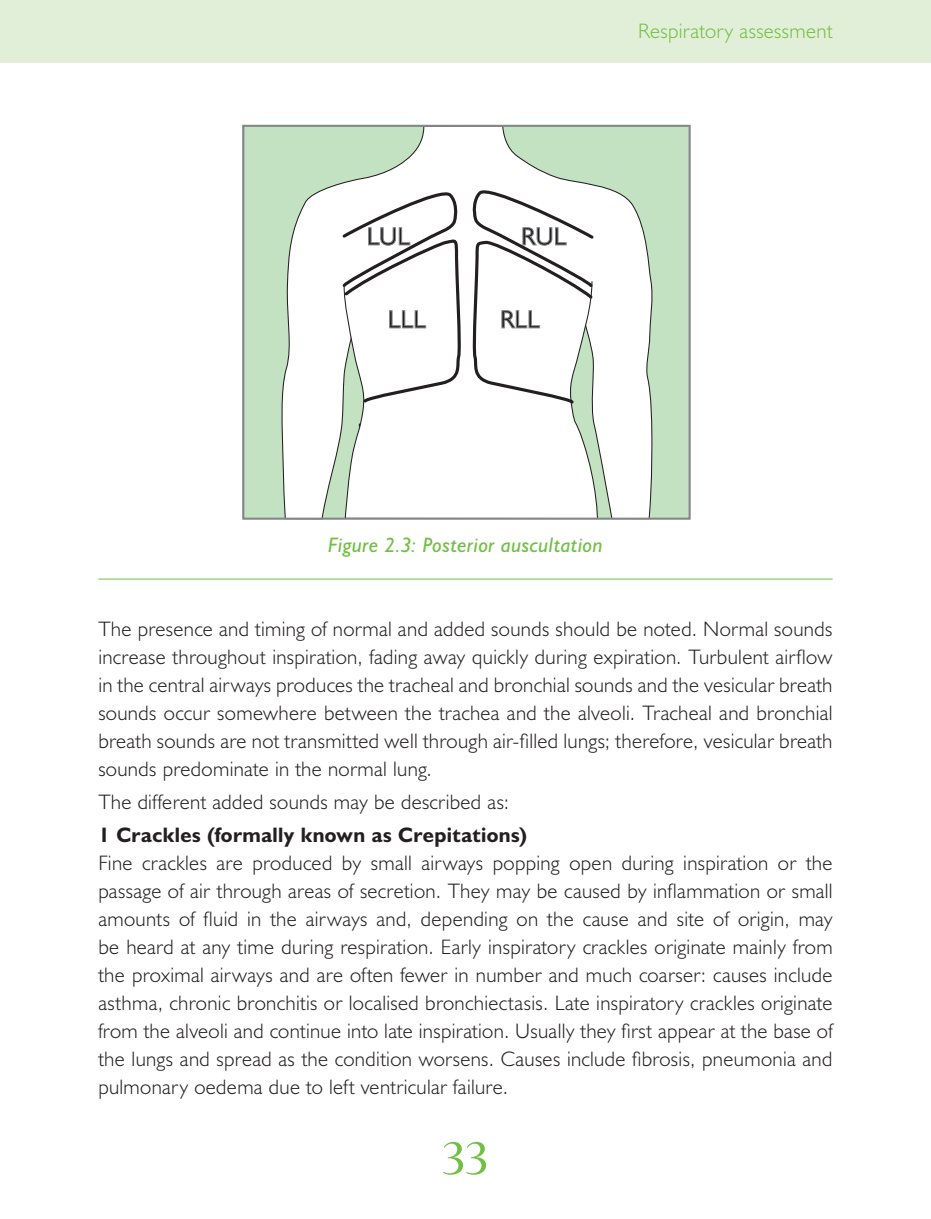
<style>
.page{position:relative;width:931px;height:1219px;background:#fff}
.page>*{position:absolute;margin:0;border:0;box-sizing:border-box;transform-origin:0 0}
.t1{font:54.25px "Nueva";color:#71bf44}
.t2{font:300 21px/28px "Humanist 521 BT";letter-spacing:.015em;color:#231f20;text-align:justify}
.t3{font:700 21px "Humanist 521 BT";letter-spacing:.02em;color:#231f20}
.t4{font:italic 21px "Humanist 521 BT";letter-spacing:.015em;color:#71bf44}
.t5{font:300 21px "Humanist 521 BT";letter-spacing:.015em;color:#71bf44}
</style>
<div class="page">
<div style="left:0;top:0;width:931px;height:62px;background:#e2efd8"></div>
<div style="left:242px;top:125px;width:446px;height:392px;background:#c3e2c2"></div>
<svg style="left:281px;top:128px;width:372px;height:389px;fill:#fff"></svg>
<svg style="left:343px;top:280px;width:255px;height:237px;background:#f8faf8"></svg>
<div style="left:242px;top:125px;width:449px;height:395px;border:2px solid #848689"></div>
<svg style="left:340px;top:185px;width:256px;height:221px;background:#e8e8e7"></svg>
<hr style="left:98px;top:578px;width:735px;height:1px;background:#71bf44">
<p class="t5" style="left:638px;top:17px;width:196px">Respiratory assessment</p>
<p class="t4" style="left:328px;top:531px;width:276px">Figure 2.3: Posterior auscultation</p>
<p class="t2" style="left:98px;top:614px;width:736px">The presence and timing of normal and added sounds should be noted. Normal sounds increase throughout inspiration, fading away quickly during expiration. Turbulent airflow in the central airways produces the tracheal and bronchial sounds and the vesicular breath sounds occur somewhere between the trachea and the alveoli. Tracheal and bronchial breath sounds are not transmitted well through air-filled lungs; therefore, vesicular breath sounds predominate in the normal lung.</p>
<p class="t2" style="left:98px;top:787px;width:412px">The different added sounds may be described as:</p>
<p class="t3" style="left:98px;top:821px;width:430px">1 Crackles (formally known as Crepitations)</p>
<p class="t2" style="left:98px;top:848px;width:736px">Fine crackles are produced by small airways popping open during inspiration or the passage of air through areas of secretion. They may be caused by inflammation or small amounts of fluid in the airways and, depending on the cause and site of origin, may be heard at any time during respiration. Early inspiratory crackles originate mainly from the proximal airways and are often fewer in number and much coarser: causes include asthma, chronic bronchitis or localised bronchiectasis. Late inspiratory crackles originate from the alveoli and continue into late inspiration. Usually they first appear at the base of the lungs and spread as the condition worsens. Causes include fibrosis, pneumonia and pulmonary oedema due to left ventricular failure.</p>
<h1 class="t1" style="left:443px;top:1133px;width:47px">33</h1>
</div>
